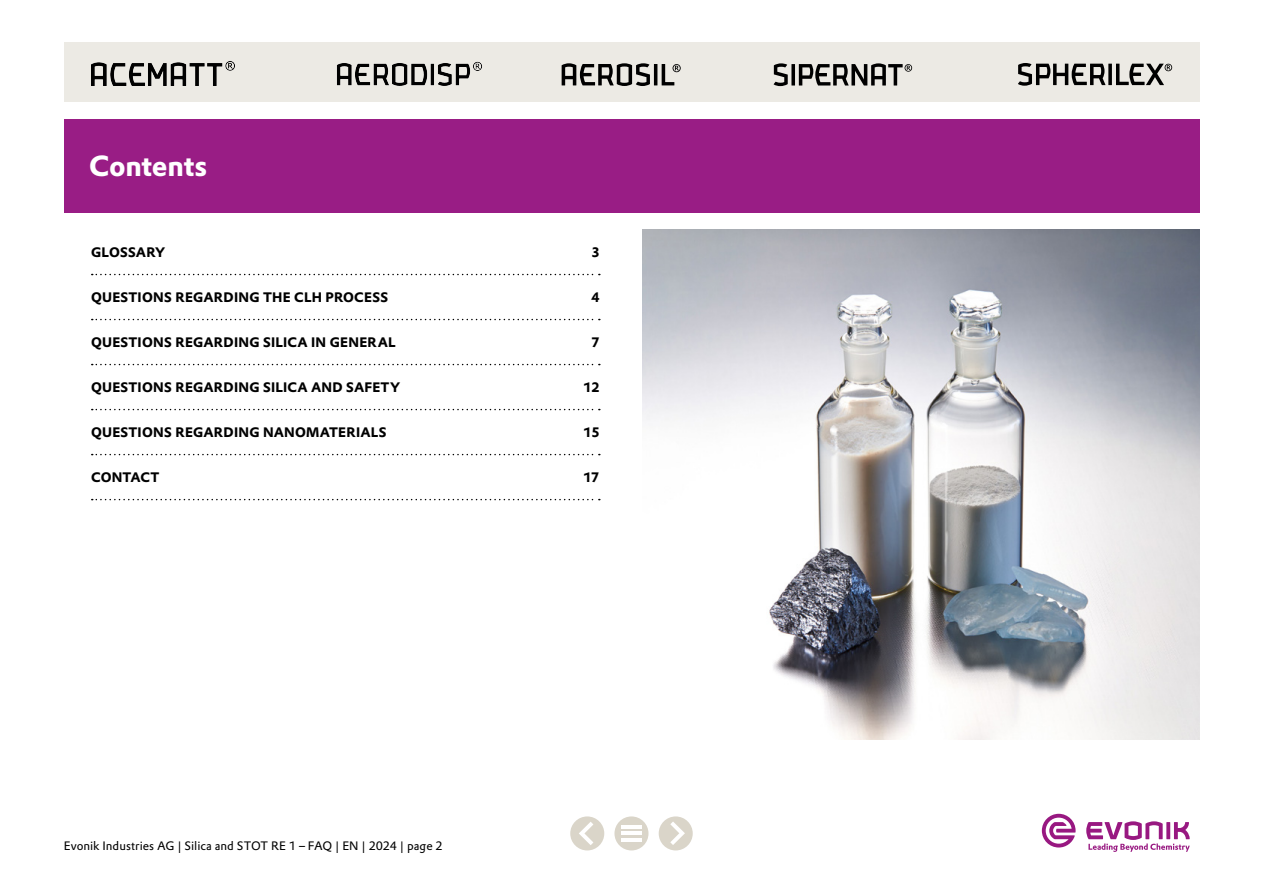
<style>
.page{position:relative;width:1263px;height:893px;background:#fff}
.page>*{position:absolute;margin:0;border:0;box-sizing:border-box;transform-origin:0 0}
.t1{font:700 28.5px "Evonik Prokyon";letter-spacing:-.01em;color:#fff}
.t2{font:700 13.5px "Evonik Prokyon";letter-spacing:.015em;color:#000}
.t3{font:12px "Evonik Prokyon";color:#000}
</style>
<div class="page">
<svg style="left:1086px;top:821px;width:104px;height:31px"></svg>
<svg style="left:1042px;top:814px;width:33px;height:33px"></svg>
<div style="left:64px;top:119px;width:1135px;height:94px;background:#991d85"></div>
<svg style="left:92px;top:274px;width:508px;height:1px"></svg>
<svg style="left:92px;top:319px;width:508px;height:1px"></svg>
<svg style="left:92px;top:364px;width:508px;height:1px"></svg>
<svg style="left:92px;top:409px;width:508px;height:1px"></svg>
<svg style="left:92px;top:454px;width:508px;height:1px"></svg>
<svg style="left:92px;top:499px;width:508px;height:1px"></svg>
<img style="left:642px;top:230px;width:557px;height:510px">
<div style="left:570px;top:816px;width:34px;height:34px;background:#dad5c9;border-radius:50%"></div>
<svg style="left:579px;top:822px;width:14px;height:23px"></svg>
<div style="left:659px;top:816px;width:34px;height:34px;background:#dad5c9;border-radius:50%"></div>
<svg style="left:670px;top:822px;width:15px;height:23px"></svg>
<div style="left:614px;top:816px;width:34px;height:34px;background:#dad5c9;border-radius:50%"></div>
<hr style="left:621px;top:825px;width:21px;height:3px;background:#fff">
<hr style="left:621px;top:832px;width:21px;height:3px;background:#fff">
<hr style="left:621px;top:838px;width:21px;height:4px;background:#fff">
<div style="left:64px;top:43px;width:1135px;height:59px;background:#eceae4"></div>
<svg style="left:562px;top:63px;width:88px;height:23px"></svg>
<hr style="left:654px;top:64px;width:3px;height:21px;background:#000">
<svg style="left:662px;top:64px;width:19px;height:21px"></svg>
<svg style="left:1018px;top:63px;width:87px;height:23px"></svg>
<svg style="left:1108px;top:64px;width:4px;height:21px"></svg>
<svg style="left:1116px;top:64px;width:56px;height:21px"></svg>
<svg style="left:774px;top:63px;width:14px;height:23px"></svg>
<svg style="left:791px;top:64px;width:4px;height:22px"></svg>
<svg style="left:799px;top:63px;width:113px;height:23px"></svg>
<img style="left:279px;top:42px;width:262px;height:44px">
<img style="left:92px;top:61px;width:143px;height:25px">
<h1 class="t1" style="left:89px;top:143px;width:119px">Contents</h1>
<p class="t2" style="left:91px;top:241px;width:76px">GLOSSARY</p>
<p class="t2" style="left:591px;top:241px;width:10px">3</p>
<p class="t2" style="left:91px;top:286px;width:299px">QUESTIONS REGARDING THE CLH PROCESS</p>
<p class="t2" style="left:591px;top:286px;width:10px">4</p>
<p class="t2" style="left:91px;top:331px;width:306px">QUESTIONS REGARDING SILICA IN GENERAL</p>
<p class="t2" style="left:591px;top:331px;width:10px">7</p>
<p class="t2" style="left:91px;top:376px;width:311px">QUESTIONS REGARDING SILICA AND SAFETY</p>
<p class="t2" style="left:584px;top:376px;width:17px">12</p>
<p class="t2" style="left:91px;top:421px;width:297px">QUESTIONS REGARDING NANOMATERIALS</p>
<p class="t2" style="left:584px;top:421px;width:17px">15</p>
<p class="t2" style="left:91px;top:466px;width:70px">CONTACT</p>
<p class="t2" style="left:584px;top:466px;width:17px">17</p>
<p class="t3" style="left:64px;top:837px;width:380px">Evonik Industries AG | Silica and STOT RE 1 – FAQ | EN | 2024 | page 2</p>
</div>
